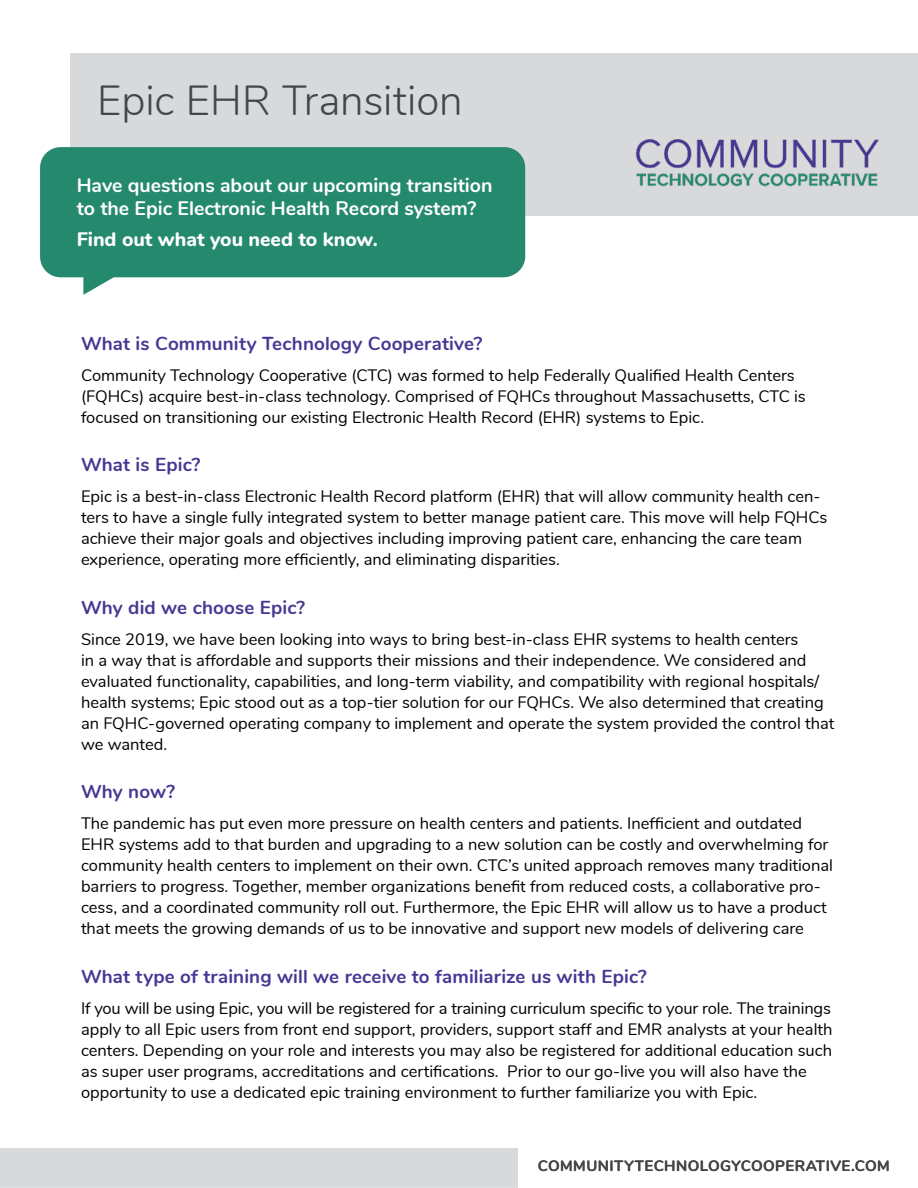
<style>
.page{position:relative;width:918px;height:1188px;background:#fff}
.page>*{position:absolute;margin:0;border:0;box-sizing:border-box;transform-origin:0 0}
.t1{font:300 42px "Nunito";color:#454647}
.t2{font:700 19.5px/23.4px "Nunito";color:#fff}
.t3{font:800 19.5px "Nunito";color:#fff}
.t4{font:700 18.75px "Nunito";letter-spacing:.01em;color:#463893}
.t5{font:16.5px/21px "Nunito";color:#000}
.t6{font:700 15px "Nunito";letter-spacing:.025em;color:#454647}
</style>
<div class="page">
<div style="left:0;top:1149px;width:517px;height:39px;background:#dddee0"></div>
<div style="left:70px;top:54px;width:848px;height:162px;background:#d8d9db"></div>
<img style="left:635px;top:139px;width:244px;height:48px">
<svg style="left:40px;top:147px;width:485px;height:148px;background:#3f977f"></svg>
<div style="left:0;top:1148px;width:517px;height:39px;background:#d8d9db"></div>
<p class="t1" style="left:97px;top:70px;width:367px">Epic EHR Transition</p>
<p class="t2" style="left:77px;top:172px;width:417px">Have questions about our upcoming transition to the Epic Electronic Health Record system?</p>
<p class="t3" style="left:77px;top:224px;width:303px">Find out what you need to know.</p>
<p class="t4" style="left:81px;top:330px;width:403px">What is Community Technology Cooperative?</p>
<p class="t5" style="left:81px;top:364px;width:726px">Community Technology Cooperative (CTC) was formed to help Federally Qualified Health Centers (FQHCs) acquire best-in-class technology. Comprised of FQHCs throughout Massachusetts, CTC is focused on transitioning our existing Electronic Health Record (EHR) systems to Epic.</p>
<p class="t4" style="left:81px;top:451px;width:121px">What is Epic?</p>
<p class="t5" style="left:81px;top:485px;width:748px">Epic is a best-in-class Electronic Health Record platform (EHR) that will allow community health cen&shy;ters to have a single fully integrated system to better manage patient care. This move will help FQHCs achieve their major goals and objectives including improving patient care, enhancing the care team experience, operating more efficiently, and eliminating disparities.</p>
<p class="t4" style="left:81px;top:593px;width:226px">Why did we choose Epic?</p>
<p class="t5" style="left:81px;top:628px;width:755px">Since 2019, we have been looking into ways to bring best-in-class EHR systems to health centers<br>in a way that is affordable and supports their missions and their independence. We considered and evaluated functionality, capabilities, and long-term viability, and compatibility with regional hospitals/ health systems; Epic stood out as a top-tier solution for our FQHCs. We also determined that creating an FQHC-governed operating company to implement and operate the system provided the control that we wanted.</p>
<p class="t4" style="left:81px;top:778px;width:95px">Why now?</p>
<p class="t5" style="left:81px;top:812px;width:754px">The pandemic has put even more pressure on health centers and patients. Inefficient and outdated EHR systems add to that burden and upgrading to a new solution can be costly and overwhelming for community health centers to implement on their own. CTC’s united approach removes many traditional barriers to progress. Together, member organizations benefit from reduced costs, a collaborative pro&shy;cess, and a coordinated community roll out. Furthermore, the Epic EHR will allow us to have a product that meets the growing demands of us to be innovative and support new models of delivering care</p>
<p class="t4" style="left:81px;top:962px;width:567px">What type of training will we receive to familiarize us with Epic?</p>
<p class="t5" style="left:81px;top:997px;width:753px">If you will be using Epic, you will be registered for a training curriculum specific to your role. The trainings apply to all Epic users from front end support, providers, support staff and EMR analysts at your health centers. Depending on your role and interests you may also be registered for additional education such as super user programs, accreditations and certifications. Prior to our go-live you will also have the opportunity to use a dedicated epic training environment to further familiarize you with Epic.</p>
<p class="t6" style="left:538px;top:1155px;width:353px">COMMUNITYTECHNOLOGYCOOPERATIVE.COM</p>
</div>
